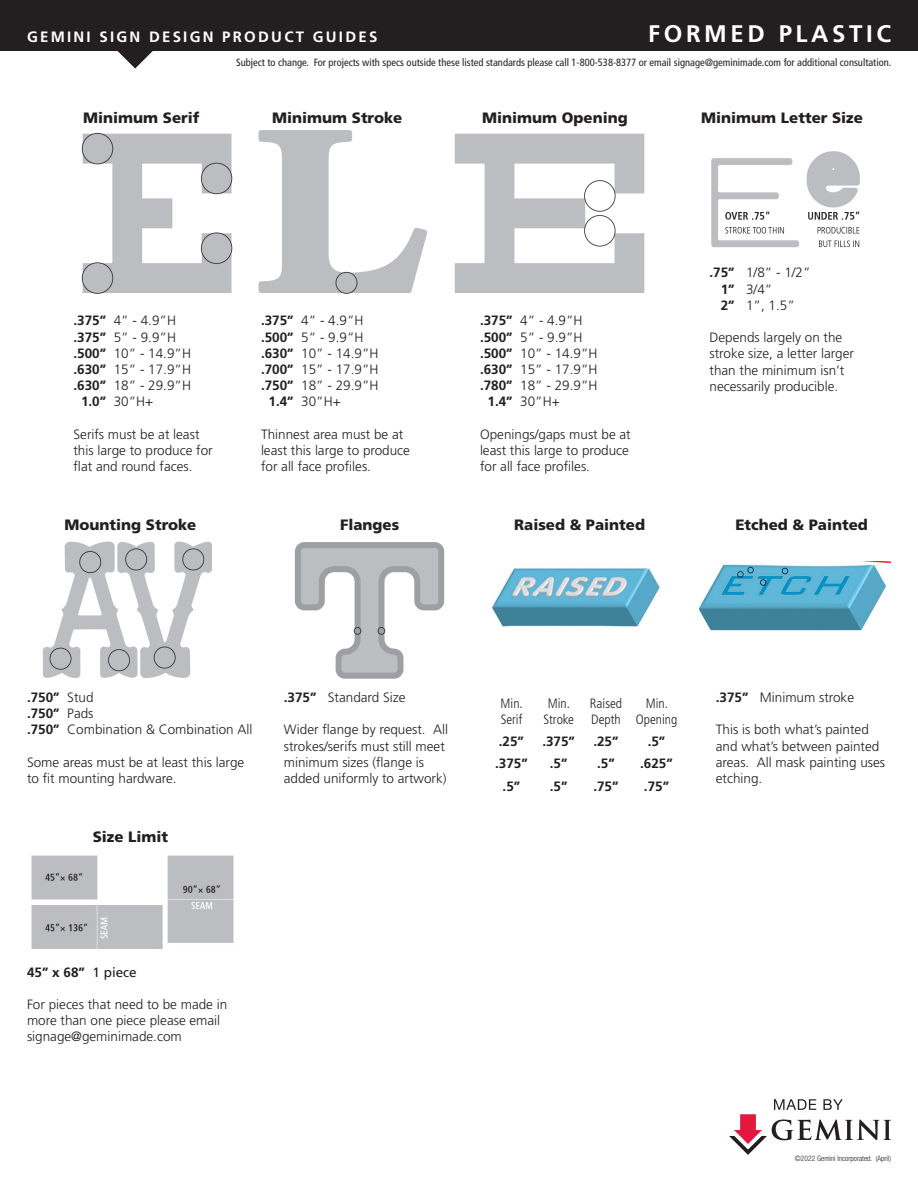
<style>
.page{position:relative;width:918px;height:1188px;background:#fff}
.page>*{position:absolute;margin:0;border:0;box-sizing:border-box;transform-origin:0 0}
.t1{font:700 24px "Frutiger LT Std";letter-spacing:.15em;color:#fff}
.t2{font:900 15px "Frutiger LT Std";color:#231f20}
.t3{font:700 15px "Frutiger LT Std";letter-spacing:.15em;color:#fff}
.t4{font:300 13.5px/16.2px "Frutiger LT Std";color:#231f20}
.t5{font:700 13.5px "Frutiger LT Std";color:#231f20}
.t6{font:300 condensed 13.5px/16.2px "Frutiger LT Std";color:#231f20}
.t7{font:condensed 10.5px "Frutiger LT Std";color:#231f20}
.t8{font:300 condensed 7.5px "Helvetica Neue LT Std";color:#231f20}
.s1{font-weight:700}
.s2{font-weight:300}
.s3{font-weight:400}
</style>
<div class="page">
<div style="left:0;top:0;width:918px;height:50px;background:#231f20"></div>
<svg style="left:117px;top:50px;width:37px;height:19px"></svg>
<svg style="left:729px;top:1099px;width:162px;height:56px"></svg>
<img style="left:81px;top:130px;width:564px;height:164px">
<img style="left:711px;top:151px;width:149px;height:97px">
<img style="left:42px;top:541px;width:170px;height:137px">
<img style="left:294px;top:542px;width:151px;height:137px">
<img style="left:492px;top:568px;width:168px;height:59px">
<img style="left:698px;top:562px;width:193px;height:69px">
<img style="left:31px;top:855px;width:203px;height:94px">
<p class="t3" style="left:27px;top:27px;width:352px">GEMINI SIGN DESIGN PRODUCT GUIDES</p>
<p class="t1" style="left:648px;top:19px;width:244px">FORMED PLASTIC</p>
<p class="t7" style="left:236px;top:56px;width:657px">Subject to change. For projects with specs outside these listed standards please call 1-800-538-8377 or email signage@geminimade.com for additional consultation.</p>
<p class="t2" style="left:83px;top:109px;width:118px">Minimum Serif</p>
<p class="t2" style="left:272px;top:109px;width:132px">Minimum Stroke</p>
<p class="t2" style="left:482px;top:109px;width:147px">Minimum Opening</p>
<p class="t4" style="left:74px;top:313px;width:104px"><span class="s1">.375”</span> 4” - 4.9”H</p>
<p class="t4" style="left:74px;top:329px;width:104px"><span class="s1">.375”</span> 5” - 9.9”H</p>
<p class="t4" style="left:74px;top:345px;width:119px"><span class="s1">.500”</span> 10” - 14.9”H</p>
<p class="t4" style="left:74px;top:362px;width:119px"><span class="s1">.630”</span> 15” - 17.9”H</p>
<p class="t4" style="left:74px;top:378px;width:119px"><span class="s1">.630”</span> 18” - 29.9”H</p>
<p class="t4" style="left:81px;top:394px;width:74px"><span class="s1">1.0”</span> 30”H+</p>
<p class="t4" style="left:74px;top:426px;width:141px">Serifs must be at least this large to produce for flat and round faces.</p>
<p class="t2" style="left:65px;top:515px;width:133px">Mounting Stroke</p>
<p class="t4" style="left:261px;top:313px;width:104px"><span class="s1">.375”</span> 4” - 4.9”H</p>
<p class="t4" style="left:261px;top:329px;width:104px"><span class="s1">.500”</span> 5” - 9.9”H</p>
<p class="t4" style="left:261px;top:345px;width:119px"><span class="s1">.630”</span> 10” - 14.9”H</p>
<p class="t4" style="left:261px;top:362px;width:119px"><span class="s1">.700”</span> 15” - 17.9”H</p>
<p class="t4" style="left:261px;top:378px;width:119px"><span class="s1">.750”</span> 18” - 29.9”H</p>
<p class="t4" style="left:269px;top:394px;width:74px"><span class="s1">1.4”</span> 30”H+</p>
<p class="t4" style="left:261px;top:426px;width:151px">Thinnest area must be at least this large to produce for all face profiles.</p>
<p class="t2" style="left:340px;top:515px;width:61px">Flanges</p>
<p class="t4" style="left:480px;top:313px;width:104px"><span class="s1">.375”</span> 4” - 4.9”H</p>
<p class="t4" style="left:480px;top:329px;width:104px"><span class="s1">.500”</span> 5” - 9.9”H</p>
<p class="t4" style="left:480px;top:345px;width:119px"><span class="s1">.500”</span> 10” - 14.9”H</p>
<p class="t4" style="left:480px;top:362px;width:119px"><span class="s1">.630”</span> 15” - 17.9”H</p>
<p class="t4" style="left:480px;top:378px;width:119px"><span class="s1">.780”</span> 18” - 29.9”H</p>
<p class="t4" style="left:488px;top:394px;width:74px"><span class="s1">1.4”</span> 30”H+</p>
<p class="t4" style="left:480px;top:426px;width:152px">Openings/gaps must be at least this large to produce for all face profiles.</p>
<p class="t2" style="left:514px;top:515px;width:132px">Raised &amp; Painted</p>
<p class="t2" style="left:701px;top:109px;width:163px">Minimum Letter Size</p>
<p class="t4" style="left:710px;top:265px;width:103px"><span class="s1">.75”</span> 1/8” - 1/2”</p>
<p class="t4" style="left:721px;top:281px;width:53px"><span class="s1">1”</span> 3/4”</p>
<p class="t4" style="left:721px;top:297px;width:76px"><span class="s1">2”</span> 1”, 1.5”</p>
<p class="t4" style="left:710px;top:330px;width:146px">Depends largely on the stroke size, a letter larger than the minimum isn’t necessarily producible.</p>
<p class="t2" style="left:735px;top:515px;width:134px">Etched &amp; Painted</p>
<p class="t5" style="left:27px;top:689px;width:68px">.750” <span class="s2">Stud</span></p>
<p class="t5" style="left:27px;top:706px;width:68px">.750” <span class="s2">Pads</span></p>
<p class="t4" style="left:27px;top:722px;width:227px"><span class="s1">.750”</span> Combination &amp; Combination All</p>
<p class="t4" style="left:27px;top:754px;width:219px">Some areas must be at least this large to fit mounting hardware.</p>
<p class="t2" style="left:93px;top:827px;width:77px">Size Limit</p>
<p class="t4" style="left:284px;top:689px;width:123px"><span class="s1">.375”</span> Standard Size</p>
<p class="t4" style="left:284px;top:722px;width:166px">Wider flange by request. All strokes/serifs must still meet minimum sizes (flange is added uniformly to artwork)</p>
<p class="t6" style="left:501px;top:695px;width:24px">Min.<br>Serif</p>
<p class="t6" style="left:543px;top:695px;width:32px;text-align:center">Min.<br>Stroke</p>
<p class="t6" style="left:590px;top:695px;width:34px">Raised<br>Depth</p>
<p class="t6" style="left:636px;top:695px;width:43px;text-align:center">Min.<br>Opening</p>
<p class="t5" style="left:499px;top:734px;width:27px">.25”</p>
<p class="t5" style="left:542px;top:734px;width:34px">.375”</p>
<p class="t5" style="left:593px;top:734px;width:27px">.25”</p>
<p class="t5" style="left:648px;top:734px;width:19px">.5”</p>
<p class="t5" style="left:495px;top:756px;width:34px">.375”</p>
<p class="t5" style="left:550px;top:756px;width:19px">.5”</p>
<p class="t5" style="left:597px;top:756px;width:19px">.5”</p>
<p class="t5" style="left:640px;top:756px;width:34px">.625”</p>
<p class="t5" style="left:503px;top:778px;width:19px">.5”</p>
<p class="t5" style="left:550px;top:778px;width:19px">.5”</p>
<p class="t5" style="left:593px;top:778px;width:27px">.75”</p>
<p class="t5" style="left:644px;top:778px;width:27px">.75”</p>
<p class="t4" style="left:716px;top:689px;width:140px"><span class="s1">.375”</span> Minimum stroke</p>
<p class="t4" style="left:716px;top:722px;width:171px">This is both what’s painted and what’s between painted areas. All mask painting uses etching.</p>
<p class="t5" style="left:27px;top:964px;width:111px">45” x 68” <span class="s3">1 piece</span></p>
<p class="t4" style="left:27px;top:996px;width:202px">For pieces that need to be made in more than one piece please email signage@geminimade.com</p>
<p class="t8" style="left:795px;top:1154px;width:98px">©2022 Gemini Incorporated. (April)</p>
</div>
